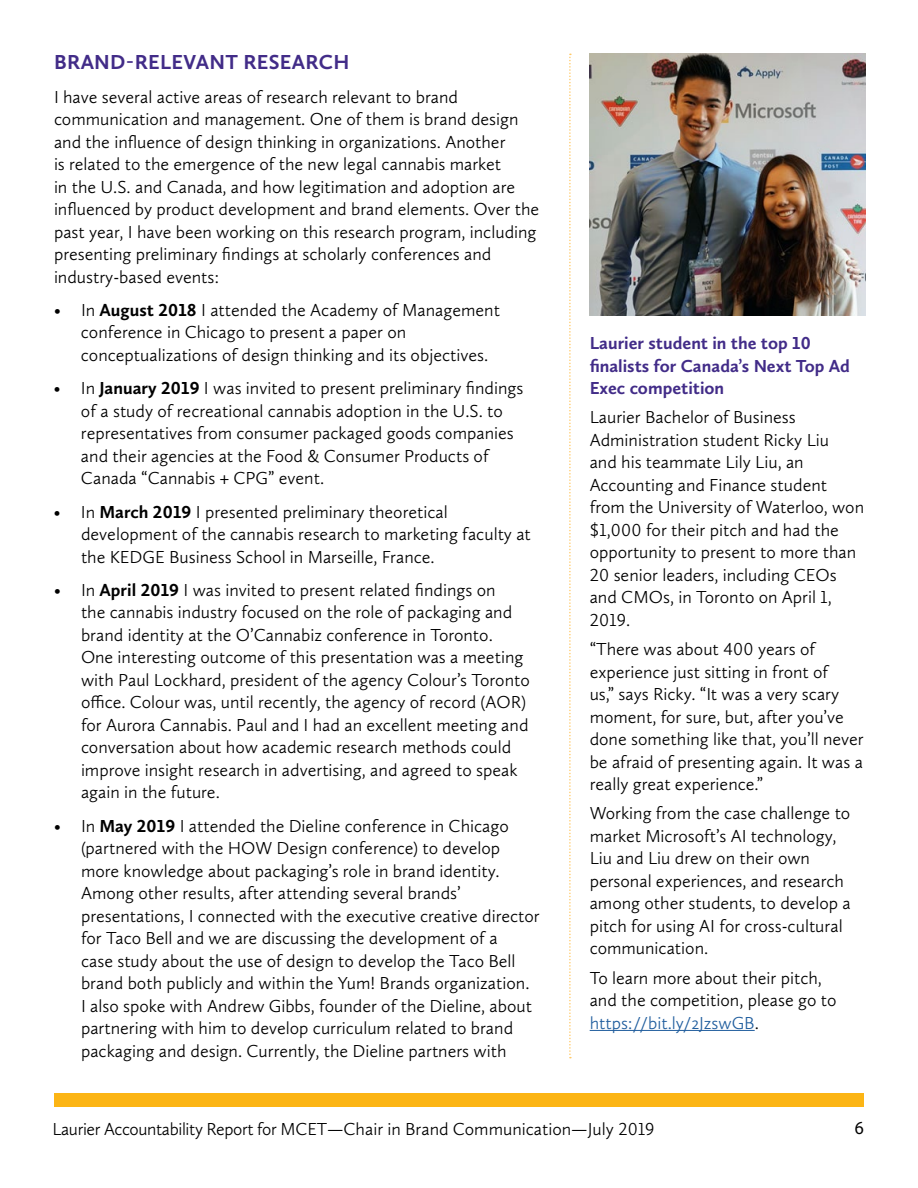
<style>
.page{position:relative;width:918px;height:1188px;background:#fff}
.page>*{position:absolute;margin:0;border:0;box-sizing:border-box;transform-origin:0 0}
.t1{font:700 21px "Calluna Sans";letter-spacing:.015em;color:#422c88}
.t2{font:300 18px/22.5px "Calluna Sans";color:#000}
.t3{font:700 18px/22.5px "Calluna Sans";color:#422c88}
.t4{font:18px "Calluna Sans";color:#000}
.s1{font-weight:700}
.s2{color:#215e9e}
</style>
<div class="page">
<div style="left:54px;top:1094px;width:810px;height:13px;background:#fcb515"></div>
<svg style="left:569px;top:54px;width:2px;height:1004px"></svg>
<hr style="left:590px;top:1030px;width:165px;height:1px;background:#215e9e">
<img style="left:590px;top:54px;width:275px;height:261px">
<p class="t1" style="left:54px;top:49px;width:297px">BRAND-RELEVANT RESEARCH</p>
<p class="t2" style="left:54px;top:85px;width:487px">I have several active areas of research relevant to brand communication and management. One of them is brand design and the influence of design thinking in organizations. Another<br>is related to the emergence of the new legal cannabis market<br>in the U.S. and Canada, and how legitimation and adoption are influenced by product development and brand elements. Over the past year, I have been working on this research program, including presenting preliminary findings at scholarly conferences and industry-based events:</p>
<p class="t2" style="left:81px;top:298px;width:420px;text-indent:-27px">• In <span class="s1">August 2018</span> I attended the Academy of Management conference in Chicago to present a paper on conceptualizations of design thinking and its objectives.</p>
<p class="t2" style="left:81px;top:377px;width:444px;text-indent:-27px">• In <span class="s1">January 2019</span> I was invited to present preliminary findings of a study of recreational cannabis adoption in the U.S. to representatives from consumer packaged goods companies and their agencies at the Food &amp; Consumer Products of Canada “Cannabis + CPG” event.</p>
<p class="t2" style="left:81px;top:500px;width:451px;text-indent:-27px">• In <span class="s1">March 2019</span> I presented preliminary theoretical development of the cannabis research to marketing faculty at the KEDGE Business School in Marseille, France.</p>
<p class="t2" style="left:81px;top:578px;width:450px;text-indent:-27px">• In <span class="s1">April 2019</span> I was invited to present related findings on<br>the cannabis industry focused on the role of packaging and brand identity at the O’Cannabiz conference in Toronto.<br>One interesting outcome of this presentation was a meeting with Paul Lockhard, president of the agency Colour’s Toronto office. Colour was, until recently, the agency of record (AOR) for Aurora Cannabis. Paul and I had an excellent meeting and conversation about how academic research methods could improve insight research in advertising, and agreed to speak again in the future.</p>
<p class="t2" style="left:81px;top:814px;width:460px;text-indent:-27px">• In <span class="s1">May 2019</span> I attended the Dieline conference in Chicago (partnered with the HOW Design conference) to develop more knowledge about packaging’s role in brand identity.<br>Among other results, after attending several brands’ presentations, I connected with the executive creative director for Taco Bell and we are discussing the development of a<br>case study about the use of design to develop the Taco Bell brand both publicly and within the Yum! Brands organization.<br>I also spoke with Andrew Gibbs, founder of the Dieline, about partnering with him to develop curriculum related to brand packaging and design. Currently, the Dieline partners with</p>
<p class="t3" style="left:590px;top:332px;width:262px">Laurier student in the top 10 finalists for Canada’s Next Top Ad<br>Exec competition</p>
<p class="t2" style="left:590px;top:406px;width:276px">Laurier Bachelor of Business<br>Administration student Ricky Liu<br>and his teammate Lily Liu, an<br>Accounting and Finance student from the University of Waterloo, won $1,000 for their pitch and had the opportunity to present to more than<br>20 senior leaders, including CEOs and CMOs, in Toronto on April 1,<br>2019.</p>
<p class="t2" style="left:590px;top:638px;width:276px">“There was about 400 years of experience just sitting in front of<br>us,” says Ricky. “It was a very scary moment, for sure, but, after you’ve done something like that, you’ll never be afraid of presenting again. It was a really great experience.”</p>
<p class="t2" style="left:590px;top:802px;width:263px">Working from the case challenge to market Microsoft’s AI technology,<br>Liu and Liu drew on their own personal experiences, and research among other students, to develop a pitch for using AI for cross-cultural communication.</p>
<p class="t2" style="left:590px;top:966px;width:248px">To learn more about their pitch, and the competition, please go to <span class="s2">https://bit.ly/2JzswGB</span>.</p>
<p class="t2" style="left:52px;top:1117px;width:604px">Laurier Accountability Report for MCET—Chair in Brand Communication—July 2019</p>
<p class="t4" style="left:854px;top:1117px;width:11px">6</p>
</div>
